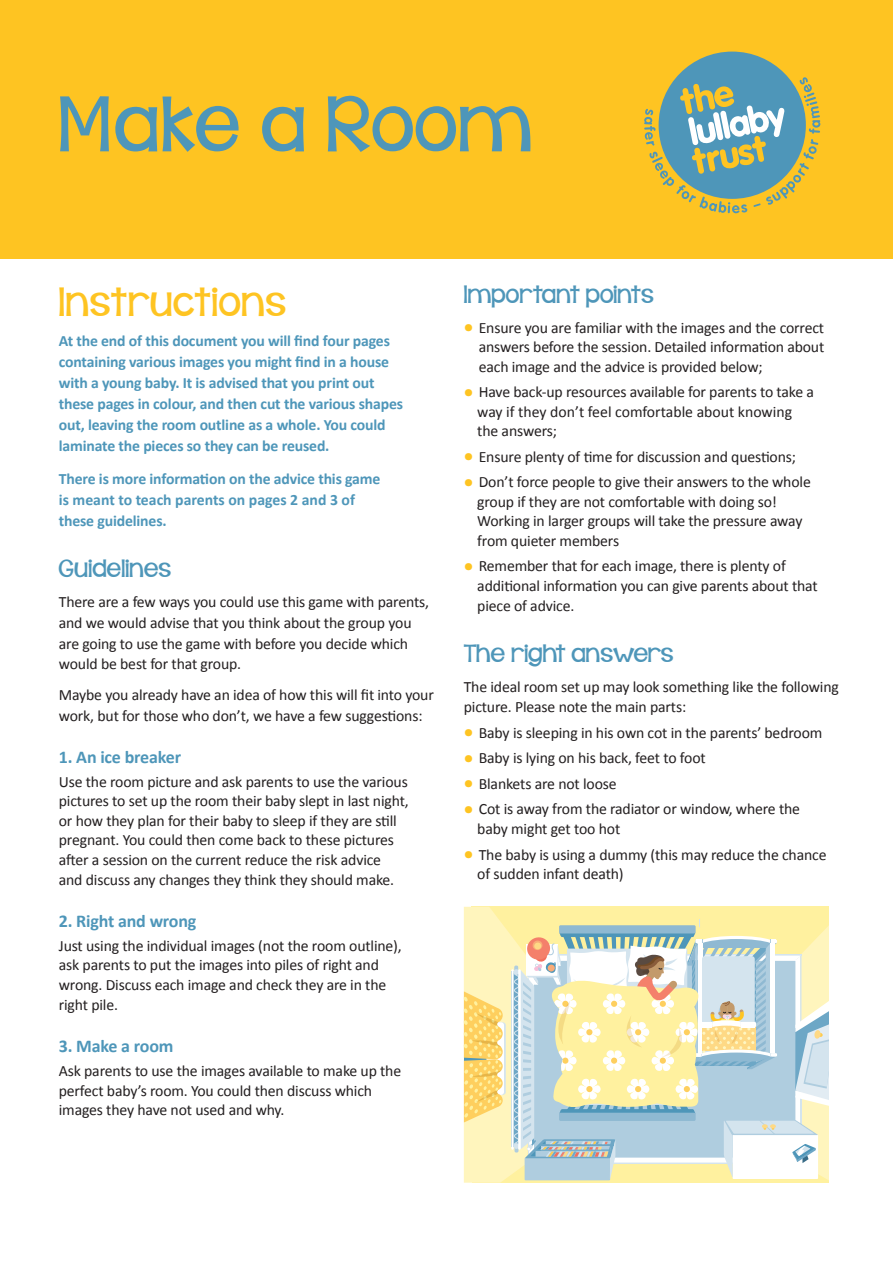
<style>
.page{position:relative;width:893px;height:1263px;background:#fff}
.page>*{position:absolute;margin:0;border:0;box-sizing:border-box;transform-origin:0 0}
.t1{font:75px "KG Behind These Hazel Eyes";letter-spacing:.015em;color:#4e96b9}
.t2{font:39px "KG Behind These Hazel Eyes";letter-spacing:.025em;color:#fec422}
.t3{font:24px "KG Behind These Hazel Eyes";letter-spacing:.005em;color:#4e96b9}
.t4{font:700 18px "Calibri";letter-spacing:-.01em;color:#4e96b9}
.t5{font:15.75px/19.5px "Calibri";letter-spacing:-.01em;color:#231f20}
.t6{font:700 15.75px/21px "Calibri";letter-spacing:-.01em;color:#4e96b9}
.s1{font-family:"B Preplay";font-weight:700;font-size:18px;color:#fec422}
</style>
<div class="page">
<div style="left:0;top:0;width:893px;height:259px;background:#fec422"></div>
<div style="left:659px;top:52px;width:147px;height:147px;background:#4e96b9;border-radius:50%"></div>
<svg style="left:644px;top:77px;width:176px;height:136px"></svg>
<svg style="left:464px;top:906px;width:365px;height:277px;background:#dde1c5"></svg>
<h1 class="t1" style="left:59px;top:83px;width:474px">Make a Room</h1>
<h2 class="t2" style="left:59px;top:281px;width:229px">Instructions</h2>
<p class="t6" style="left:59px;top:330px;width:346px">At the end of this document you will find four pages containing various images you might find in a house with a young baby. It is advised that you print out these pages in colour, and then cut the various shapes out, leaving the room outline as a whole. You could laminate the pieces so they can be reused.</p>
<p class="t6" style="left:59px;top:468px;width:323px">There is more information on the advice this game is meant to teach parents on pages 2 and 3 of these guidelines.</p>
<h3 class="t3" style="left:59px;top:555px;width:114px">Guidelines</h3>
<p class="t5" style="left:59px;top:592px;width:372px;line-height:21px">There are a few ways you could use this game with parents, and we would advise that you think about the group you are going to use the game with before you decide which</p>
<p class="t5" style="left:59px;top:648px;width:377px;line-height:31.5px">would be best for that group.<br>Maybe you already have an idea of how this will fit into your</p>
<p class="t5" style="left:59px;top:706px;width:365px">work, but for those who don’t, we have a few suggestions:</p>
<p class="t4" style="left:59px;top:745px;width:124px">1. An ice breaker</p>
<p class="t5" style="left:59px;top:771px;width:351px">Use the room picture and ask parents to use the various pictures to set up the room their baby slept in last night, or how they plan for their baby to sleep if they are still pregnant. You could then come back to these pictures after a session on the current reduce the risk advice and discuss any changes they think they should make.</p>
<p class="t4" style="left:59px;top:909px;width:139px">2. Right and wrong</p>
<p class="t5" style="left:59px;top:936px;width:344px">Just using the individual images (not the room outline), ask parents to put the images into piles of right and wrong. Discuss each image and check they are in the right pile.</p>
<p class="t4" style="left:59px;top:1034px;width:116px">3. Make a room</p>
<p class="t5" style="left:59px;top:1061px;width:344px">Ask parents to use the images available to make up the perfect baby’s room. You could then discuss which images they have not used and why.</p>
<h3 class="t3" style="left:464px;top:281px;width:191px">Important points</h3>
<p class="t5" style="left:479px;top:318px;width:347px;text-align:justify;text-indent:-15px"><span class="s1">•</span> Ensure you are familiar with the images and the correct answers before the session. Detailed information about each image and the advice is provided below;</p>
<p class="t5" style="left:477px;top:382px;width:338px;text-indent:-14px"><span class="s1">•</span> Have back-up resources available for parents to take a way if they don’t feel comfortable about knowing the answers;</p>
<p class="t5" style="left:464px;top:447px;width:334px"><span class="s1">•</span> Ensure plenty of time for discussion and questions;</p>
<p class="t5" style="left:477px;top:472px;width:335px;text-indent:-14px"><span class="s1">•</span> Don’t force people to give their answers to the whole group if they are not comfortable with doing so!<br>Working in larger groups will take the pressure away from quieter members</p>
<p class="t5" style="left:477px;top:556px;width:342px;line-height:20px;text-indent:-13px"><span class="s1">•</span> Remember that for each image, there is plenty of additional information you can give parents about that piece of advice.</p>
<h3 class="t3" style="left:464px;top:640px;width:211px">The right answers</h3>
<p class="t5" style="left:464px;top:676px;width:377px;line-height:20.2px">The ideal room set up may look something like the following picture. Please note the main parts:</p>
<p class="t5" style="left:464px;top:723px;width:360px"><span class="s1">•</span> Baby is sleeping in his own cot in the parents’ bedroom</p>
<p class="t5" style="left:464px;top:748px;width:243px"><span class="s1">•</span> Baby is lying on his back, feet to foot</p>
<p class="t5" style="left:464px;top:774px;width:154px"><span class="s1">•</span> Blankets are not loose</p>
<p class="t5" style="left:477px;top:799px;width:324px;line-height:20.2px;text-indent:-14px"><span class="s1">•</span> Cot is away from the radiator or window, where the baby might get too hot</p>
<p class="t5" style="left:477px;top:845px;width:351px;text-indent:-14px"><span class="s1">•</span> The baby is using a dummy (this may reduce the chance of sudden infant death)</p>
</div>
